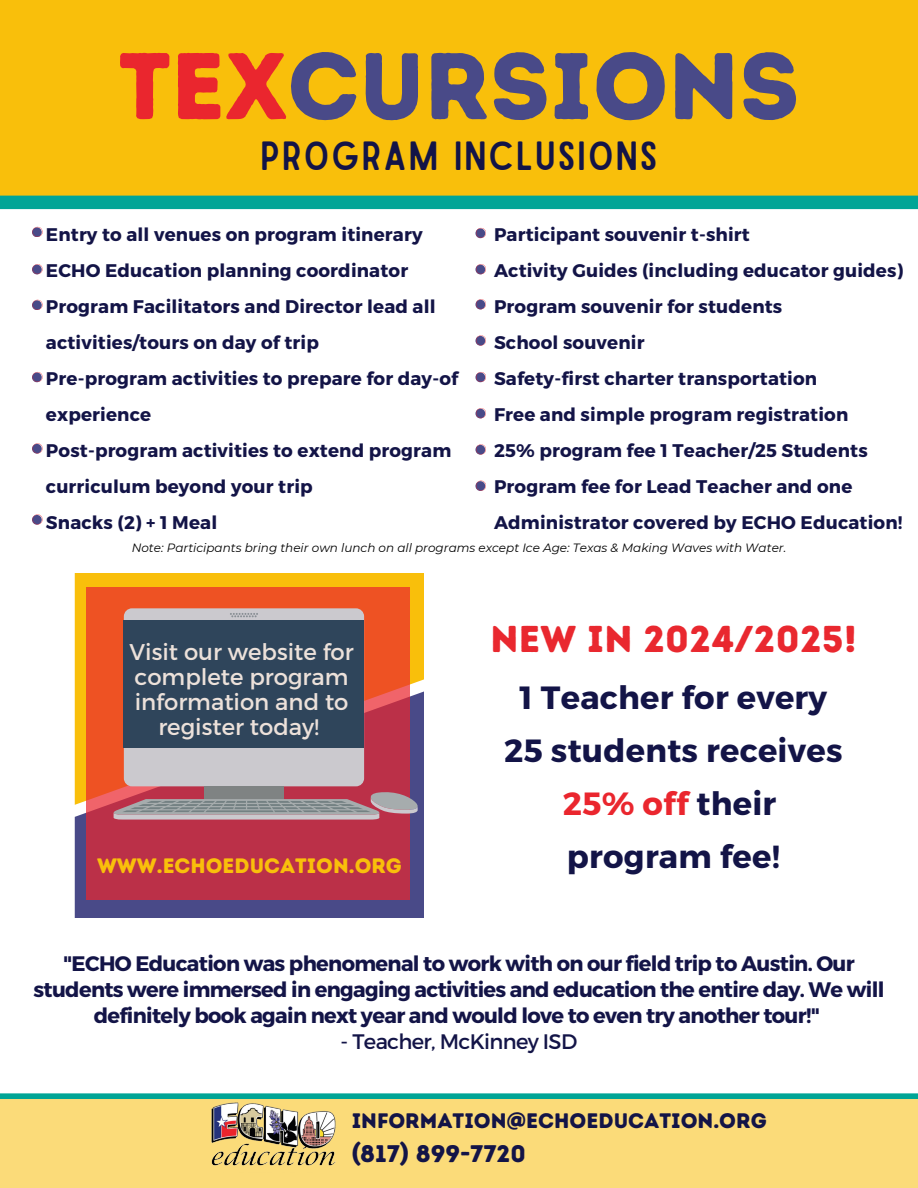
<style>
.page{position:relative;width:918px;height:1188px;background:#fff}
.page>*{position:absolute;margin:0;border:0;box-sizing:border-box;transform-origin:0 0}
.t1{font:94.2px "Intro Rust Base";color:#494a88}
.t2{font:39px "Sailors";letter-spacing:.055em;color:#131447}
.t3{font:37.35px "Intro Rust Base";letter-spacing:.01em;color:#e9282f}
.t4{font:700 32.1px/52.8px "Montserrat";letter-spacing:.01em;color:#131447;text-align:center}
.t5{font:24px "Intro Rust Base";color:#131447}
.t6{font:22.8px/25px "Montserrat";color:#ece1da;text-align:center}
.t7{font:700 21px/25.8px "Montserrat";letter-spacing:-.03em;color:#131447;text-align:center}
.t8{font:21px "Intro Rust Base";color:#131447}
.t9{font:21px "Montserrat";letter-spacing:-.03em;color:#131447}
.t10{font:20.85px "Intro Rust Base";color:#f9bf0b}
.t11{font:700 18.3px/36px "Montserrat";letter-spacing:.01em;color:#131447}
.t12{font:italic 12px "Montserrat";color:#000}
.s1{color:#ea262e}
</style>
<div class="page">
<div style="left:0;top:0;width:918px;height:203px;background:#f9bf0b"></div>
<div style="left:0;top:1096px;width:918px;height:92px;background:#fbdb79"></div>
<div style="left:75px;top:805px;width:349px;height:113px;background:#494a88"></div>
<svg style="left:75px;top:573px;width:349px;height:232px;background:#e1b020"></svg>
<svg style="left:87px;top:587px;width:323px;height:312px;background:#cd3d3b"></svg>
<div style="left:124px;top:608px;width:240px;height:178px;background:#cbc9ce;border-radius:8px"></div>
<div style="left:124px;top:621px;width:240px;height:127px;background:#2f455b"></div>
<svg style="left:230px;top:613px;width:28px;height:4px"></svg>
<div style="left:204px;top:786px;width:80px;height:16px;background:#7f8383"></div>
<svg style="left:111px;top:790px;width:309px;height:30px;background:#a6838c"></svg>
<img style="left:211px;top:1102px;width:125px;height:64px">
<div style="left:0;top:196px;width:918px;height:13px;background:#00a596"></div>
<div style="left:0;top:1093px;width:918px;height:6px;background:#00a596"></div>
<svg style="left:32px;top:227px;width:10px;height:10px"></svg>
<svg style="left:32px;top:264px;width:10px;height:10px"></svg>
<svg style="left:32px;top:300px;width:10px;height:10px"></svg>
<svg style="left:32px;top:372px;width:10px;height:10px"></svg>
<svg style="left:32px;top:443px;width:10px;height:10px"></svg>
<svg style="left:476px;top:228px;width:10px;height:10px"></svg>
<svg style="left:476px;top:264px;width:10px;height:10px"></svg>
<svg style="left:476px;top:335px;width:10px;height:10px"></svg>
<svg style="left:476px;top:299px;width:10px;height:10px"></svg>
<svg style="left:476px;top:372px;width:10px;height:10px"></svg>
<svg style="left:476px;top:408px;width:10px;height:10px"></svg>
<svg style="left:476px;top:444px;width:10px;height:10px"></svg>
<svg style="left:32px;top:514px;width:10px;height:11px"></svg>
<svg style="left:476px;top:481px;width:10px;height:10px"></svg>
<p class="t1" style="left:118px;top:30px;width:683px"><span class="s1">TEX</span>CURSIONS</p>
<p class="t2" style="left:260px;top:142px;width:399px">PROGRAM INCLUSIONS</p>
<h6 class="t11" style="left:46px;top:215px;width:414px">Entry to all venues on program itinerary ECHO Education planning coordinator Program Facilitators and Director lead all activities/tours on day of trip<br>Pre-program activities to prepare for day-of experience<br>Post-program activities to extend program curriculum beyond your trip<br>Snacks (2) + 1 Meal</h6>
<h6 class="t11" style="left:494px;top:215px;width:411px">Participant souvenir t-shirt<br>Activity Guides (including educator guides)<br>Program souvenir for students<br>School souvenir<br>Safety-first charter transportation<br>Free and simple program registration<br>25% program fee 1 Teacher/25 Students Program fee for Lead Teacher and one Administrator covered by ECHO Education!</h6>
<p class="t12" style="left:132px;top:541px;width:656px">Note: Participants bring their own lunch on all programs except Ice Age: Texas &amp; Making Waves with Water.</p>
<h1 class="t6" style="left:130px;top:638px;width:226px">Visit our website for complete program information and to register today!</h1>
<p class="t10" style="left:97px;top:854px;width:306px">WWW.ECHOEDUCATION.ORG</p>
<p class="t3" style="left:490px;top:616px;width:368px">NEW IN 2024/2025!</p>
<p class="t4" style="left:504px;top:670px;width:340px">1 Teacher for every<br>25 students receives<br><span class="s1">25% off</span> their</p>
<p class="t4" style="left:567px;top:828px;width:214px">program fee!</p>
<p class="t7" style="left:33px;top:950px;width:853px">"ECHO Education was phenomenal to work with on our field trip to Austin. Our students were immersed in engaging activities and education the entire day. We will definitely book again next year and would love to even try another tour!"</p>
<p class="t9" style="left:341px;top:1028px;width:238px">- Teacher, McKinney ISD</p>
<p class="t8" style="left:352px;top:1108px;width:417px">INFORMATION@ECHOEDUCATION.ORG</p>
<p class="t5" style="left:352px;top:1139px;width:176px">(817) 899-7720</p>
</div>
